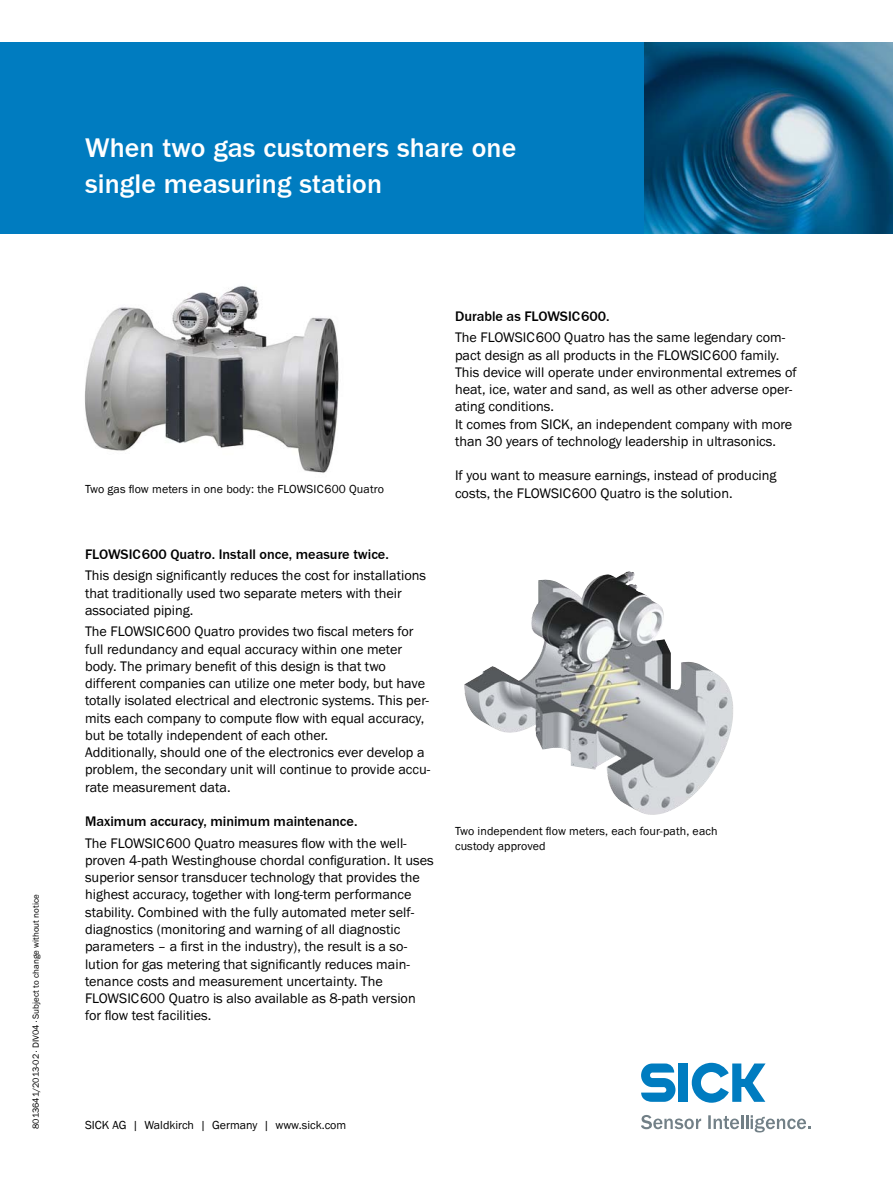
<style>
.page{position:relative;width:893px;height:1188px;background:#fff}
.page>*{position:absolute;margin:0;border:0;box-sizing:border-box;transform-origin:0 0}
.t1{font:500 27.75px/36px "SICK Franklin";letter-spacing:.005em;color:#fff}
.t2{font:14.25px/17.2px "SICK Franklin";color:#000}
.t3{font:500 14.25px "SICK Franklin";color:#000}
.t4{font:12px/14.2px "SICK Franklin";letter-spacing:.01em;color:#000}
.t5{font:9px "SICK Franklin";color:#000}
</style>
<div class="page">
<div style="left:0;top:43px;width:893px;height:191px;background:#007cc0"></div>
<svg style="left:641px;top:1064px;width:34px;height:38px"></svg>
<div style="left:679px;top:1064px;width:9px;height:38px;background:#007cc0"></div>
<svg style="left:692px;top:1063px;width:73px;height:40px"></svg>
<svg style="left:641px;top:1115px;width:60px;height:14px"></svg>
<svg style="left:708px;top:1115px;width:103px;height:17px"></svg>
<img style="left:85px;top:286px;width:254px;height:187px">
<img style="left:644px;top:43px;width:249px;height:191px">
<img style="left:464px;top:571px;width:269px;height:244px">
<h1 class="t1" style="left:85px;top:130px;width:433px">When two gas customers share one single measuring station</h1>
<p class="t5" style="left:30px;top:1129px;width:236px;rotate:-90deg">8013641/2013-02 ∙ DIV04 ∙ Subject to change without notice</p>
<p class="t4" style="left:85px;top:482px;width:300px">Two gas flow meters in one body: the FLOWSIC600 Quatro</p>
<p class="t3" style="left:85px;top:545px;width:305px">FLOWSIC600 Quatro. Install once, measure twice.</p>
<p class="t2" style="left:85px;top:567px;width:343px">This design significantly reduces the cost for installations that traditionally used two separate meters with their associated piping.</p>
<p class="t2" style="left:85px;top:623px;width:347px">The FLOWSIC600 Quatro provides two fiscal meters for full redundancy and equal accuracy within one meter body. The primary benefit of this design is that two different companies can utilize one meter body, but have totally isolated electrical and electronic systems. This per&shy;mits each company to compute flow with equal accuracy, but be totally independent of each other.<br>Additionally, should one of the electronics ever develop a problem, the secondary unit will continue to provide accu&shy;rate measurement data.</p>
<p class="t3" style="left:85px;top:813px;width:274px">Maximum accuracy, minimum maintenance.</p>
<p class="t2" style="left:85px;top:835px;width:350px">The FLOWSIC600 Quatro measures flow with the well&shy;proven 4-path Westinghouse chordal configuration. It uses superior sensor transducer technology that provides the highest accuracy, together with long-term performance stability. Combined with the fully automated meter self&shy;diagnostics (monitoring and warning of all diagnostic parameters – a first in the industry), the result is a so&shy;lution for gas metering that significantly reduces main&shy;tenance costs and measurement uncertainty. The FLOWSIC600 Quatro is also available as 8-path version for flow test facilities.</p>
<p class="t3" style="left:455px;top:307px;width:156px">Durable as FLOWSIC600.</p>
<p class="t2" style="left:455px;top:329px;width:343px">The FLOWSIC600 Quatro has the same legendary com&shy;pact design as all products in the FLOWSIC600 family.<br>This device will operate under environmental extremes of heat, ice, water and sand, as well as other adverse oper&shy;ating conditions.<br>It comes from SICK, an independent company with more than 30 years of technology leadership in ultrasonics.</p>
<p class="t2" style="left:455px;top:467px;width:323px">If you want to measure earnings, instead of producing costs, the FLOWSIC600 Quatro is the solution.</p>
<p class="t4" style="left:455px;top:824px;width:264px">Two independent flow meters, each four-path, each custody approved</p>
<p class="t4" style="left:85px;top:1118px;width:263px">SICK AG | Waldkirch | Germany | www.sick.com</p>
</div>
